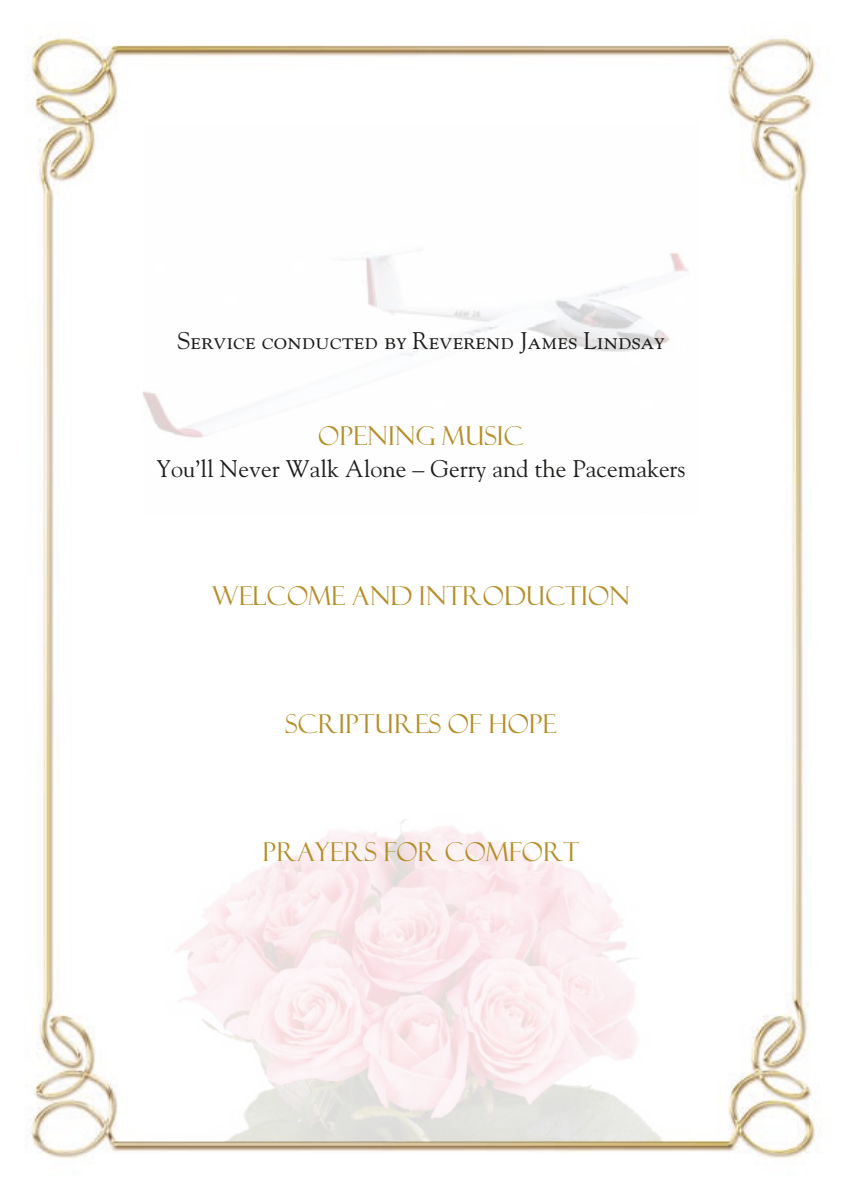
<style>
.page{position:relative;width:842px;height:1191px;background:#fff}
.page>*{position:absolute;margin:0;border:0;box-sizing:border-box;transform-origin:0 0}
.t1{font:26px "Felix Titling";color:#b58e28}
.t2{font:24px "Goudy";color:#1d1d1b}
.t3{font:24px "Goudy SC";color:#1d1d1b}
</style>
<div class="page">
<img style="left:25px;top:28px;width:791px;height:1131px">
<img style="left:144px;top:123px;width:554px;height:391px">
<img style="left:154px;top:764px;width:512px;height:377px">
<p class="t3" style="left:177px;top:326px;width:489px">Service conducted by Reverend James Lindsay</p>
<p class="t1" style="left:318px;top:421px;width:207px">OPENING MUSIC</p>
<p class="t2" style="left:156px;top:454px;width:531px">You’ll Never Walk Alone – Gerry and the Pacemakers</p>
<p class="t1" style="left:212px;top:581px;width:419px">WELCOME AND INTRODUCTION</p>
<p class="t1" style="left:285px;top:709px;width:273px">SCRIPTURES OF HOPE</p>
<p class="t1" style="left:263px;top:837px;width:318px">PRAYERS FOR COMFORT</p>
</div>
